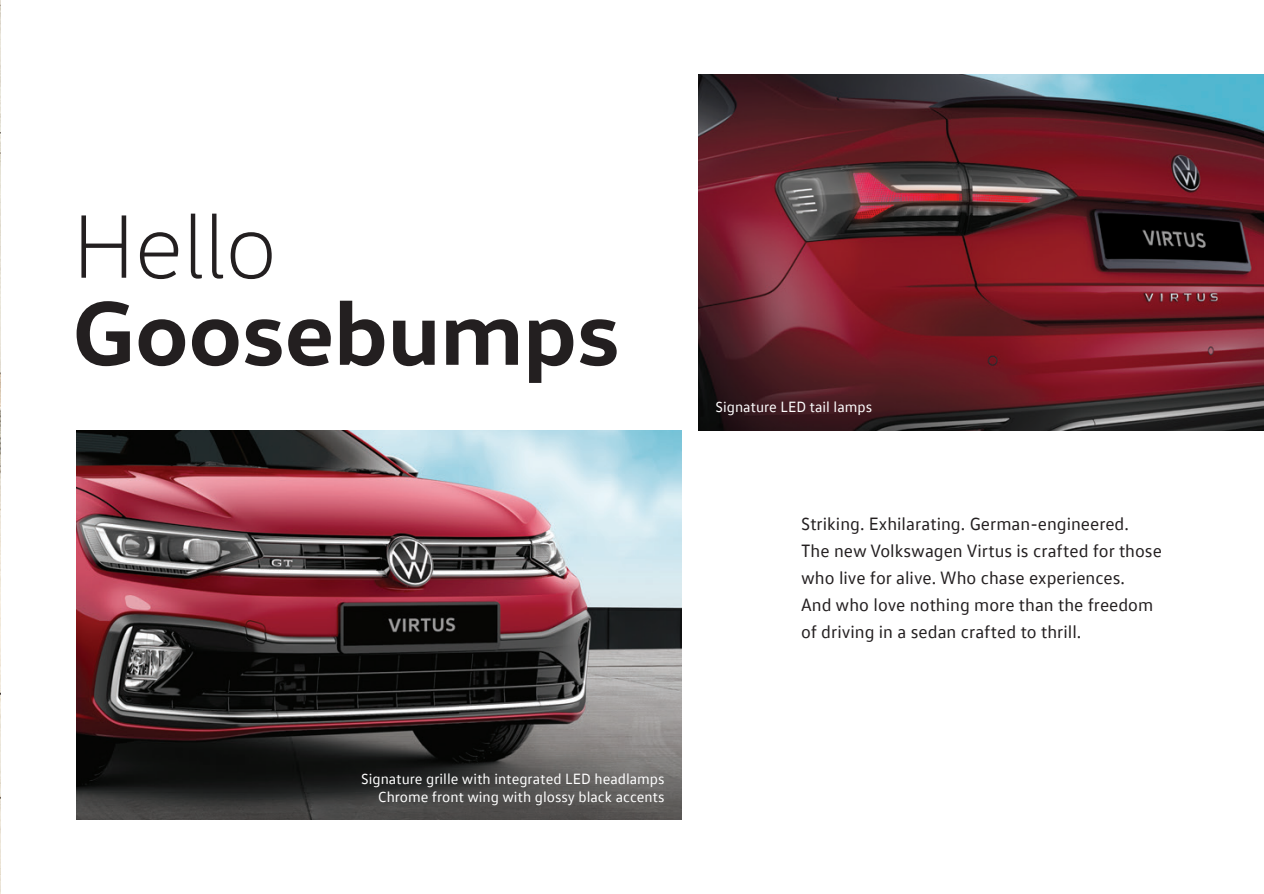
<style>
.page{position:relative;width:1264px;height:894px;background:#fff}
.page>*{position:absolute;margin:0;border:0;box-sizing:border-box;transform-origin:0 0}
.t1{font:700 91.5px "VW Head";color:#231f20}
.t2{font:300 91.5px "VW Head";color:#231f20}
.t3{font:18px/27px "VW Text";color:#231f20}
.t4{font:15px/18px "VW Text";color:#fff;text-align:right}
</style>
<div class="page">
<img style="left:77px;top:430px;width:604px;height:389px">
<img style="left:698px;top:75px;width:565px;height:355px">
<img style="left:0;top:0;width:1px;height:893px">
<h1 class="t2" style="left:72px;top:192px;width:206px">Hello</h1>
<h1 class="t1" style="left:72px;top:273px;width:549px">Goosebumps</h1>
<p class="t4" style="left:715px;top:398px;width:158px">Signature LED tail lamps</p>
<p class="t3" style="left:801px;top:510px;width:362px">Striking. Exhilarating. German-engineered.<br>The new Volkswagen Virtus is crafted for those who live for alive. Who chase experiences.<br>And who love nothing more than the freedom of driving in a sedan crafted to thrill.</p>
<p class="t4" style="left:361px;top:769px;width:305px">Signature grille with integrated LED headlamps<br>Chrome front wing with glossy black accents</p>
</div>
